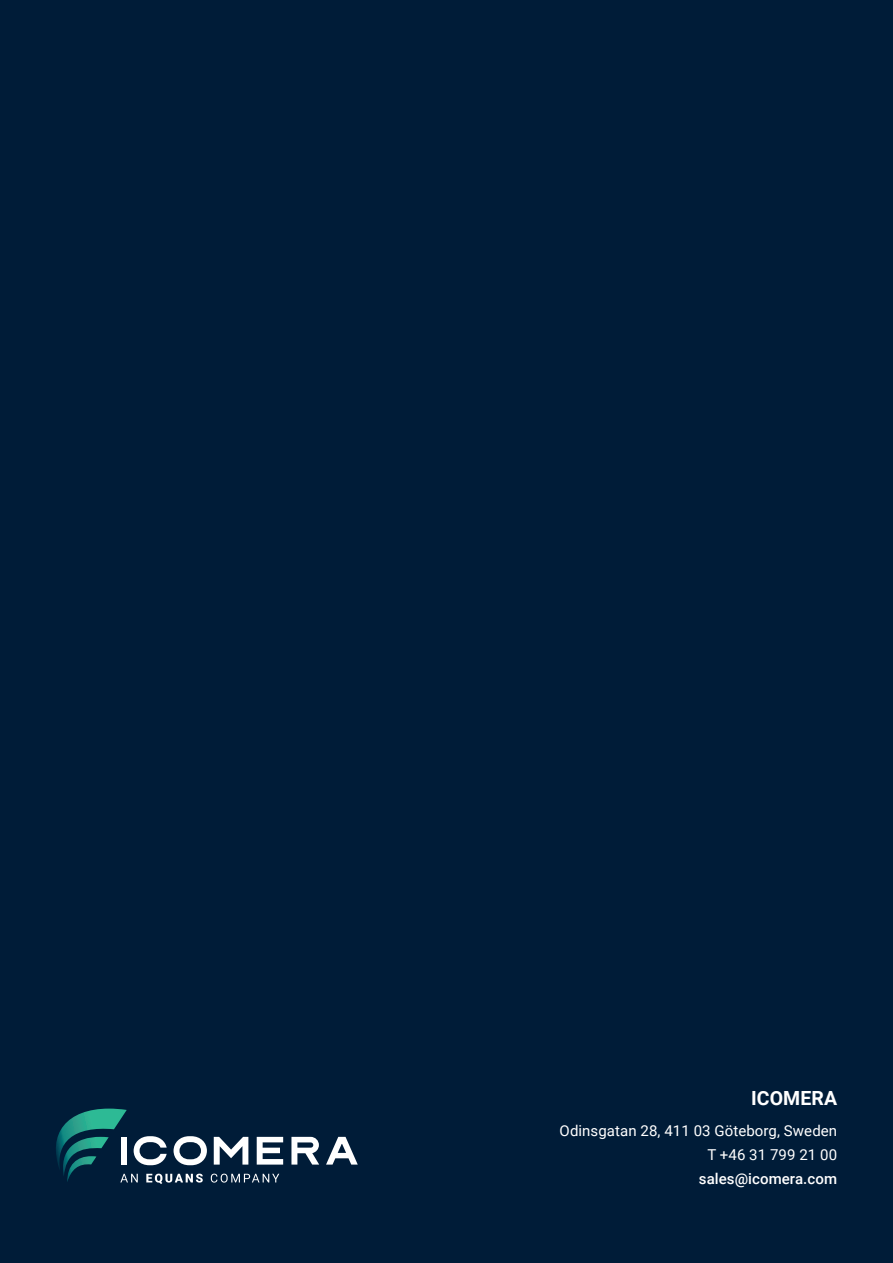
<style>
.page{position:relative;width:893px;height:1263px;background:#001c38}
.page>*{position:absolute;margin:0;border:0;box-sizing:border-box;transform-origin:0 0}
.t1{font:700 19.5px "Roboto";letter-spacing:.005em;color:#fff}
.t2{font:15px/24px "Roboto";letter-spacing:.005em;color:#fff;text-align:right}
.t3{font:500 15px "Roboto";letter-spacing:.005em;color:#fff}
</style>
<div class="page">
<svg style="left:291px;top:1137px;width:28px;height:27px"></svg>
<svg style="left:326px;top:1137px;width:32px;height:27px"></svg>
<svg style="left:56px;top:1108px;width:227px;height:76px"></svg>
<h1 class="t1" style="left:751px;top:1090px;width:88px">ICOMERA</h1>
<p class="t2" style="left:560px;top:1120px;width:279px">Odinsgatan 28, 411 03 Göteborg, Sweden<br>T +46 31 799 21 00</p>
<p class="t3" style="left:699px;top:1173px;width:140px">sales@icomera.com</p>
</div>
